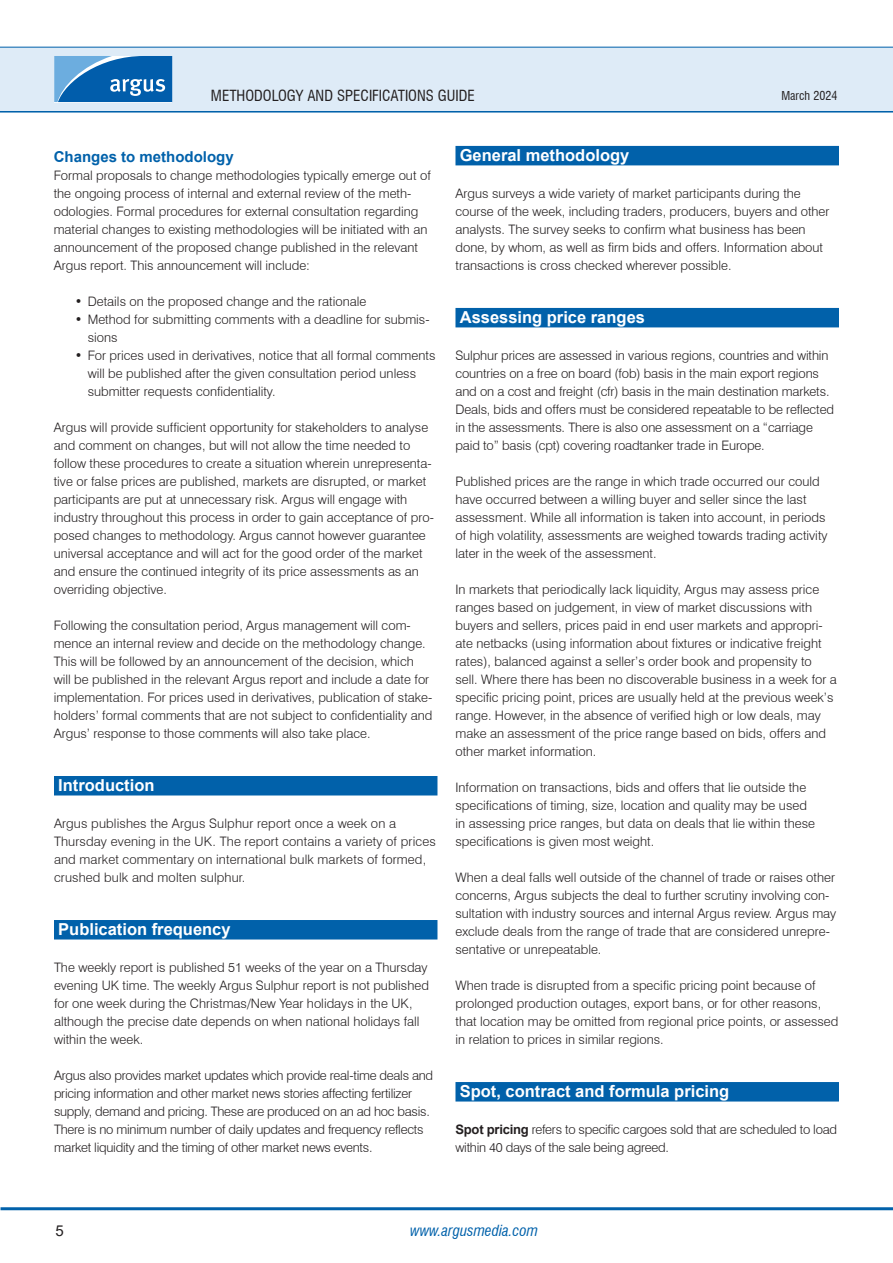
<style>
.page{position:relative;width:893px;height:1263px;background:#fff}
.page>*{position:absolute;margin:0;border:0;box-sizing:border-box;transform-origin:0 0}
.H1_-_Section_header_-_WOB{font:700 16.5px "Arial";color:#fff}
.t1{font:condensed 15px "Swiss 721 BT";color:#231f20}
.H2_-_Bold_headline_-_old_H4{font:700 15px "Arial";color:#0161aa}
.t2{font:italic condensed 15px "Swiss 721 BT";color:#0161aa}
.t3{font:15px "Arial";color:#231f20}
.P1_-_Body_Text{font:300 13.05px/18px "Swiss 721 BT";color:#231f20}
.P1_-_Body_Text-2{font:300 13.05px/18px "Swiss 721 BT";letter-spacing:-.02em;color:#231f20}
.t4{font:condensed 12px "Swiss 721 BT";color:#231f20}
.s1{font-family:"Arial";font-weight:700}
</style>
<div class="page">
<hr style="left:0;top:110px;width:893px;height:3px;background:#0161aa">
<div style="left:0;top:47px;width:893px;height:64px;background:#deebf7"></div>
<hr style="left:0;top:47px;width:893px;height:1px;background:#0161aa">
<svg style="left:54px;top:56px;width:118px;height:46px"></svg>
<hr style="left:1px;top:1207px;width:892px;height:3px;background:#0161aa">
<div style="left:54px;top:776px;width:383px;height:19px;background:#0161aa"></div>
<div style="left:54px;top:920px;width:383px;height:19px;background:#0161aa"></div>
<div style="left:455px;top:146px;width:384px;height:19px;background:#0161aa"></div>
<div style="left:455px;top:308px;width:384px;height:19px;background:#0161aa"></div>
<div style="left:455px;top:1082px;width:384px;height:19px;background:#0161aa"></div>
<p class="t1" style="left:211px;top:86px;width:265px">METHODOLOGY AND SPECIFICATIONS GUIDE</p>
<p class="t4" style="left:781px;top:88px;width:58px">March 2024</p>
<p class="H2_-_Bold_headline_-_old_H4" style="left:54px;top:146px;width:182px">Changes to methodology</p>
<p class="P1_-_Body_Text" style="left:54px;top:166px;width:379px">Formal proposals to change methodologies typically emerge out of the ongoing process of internal and external review of the meth&shy;odologies. Formal procedures for external consultation regarding material changes to existing methodologies will be initiated with an announcement of the proposed change published in the relevant Argus report. This announcement will include:</p>
<p class="P1_-_Body_Text" style="left:75px;top:292px;width:293px">• Details on the proposed change and the rationale</p>
<p class="P1_-_Body_Text" style="left:88px;top:310px;width:343px;text-indent:-13px">• Method for submitting comments with a deadline for submis&shy;sions</p>
<p class="P1_-_Body_Text" style="left:88px;top:346px;width:349px;text-indent:-13px">• For prices used in derivatives, notice that all formal comments will be published after the given consultation period unless submitter requests confidentiality.</p>
<p class="P1_-_Body_Text" style="left:54px;top:418px;width:382px">Argus will provide sufficient opportunity for stakeholders to analyse and comment on changes, but will not allow the time needed to follow these procedures to create a situation wherein unrepresenta&shy;tive or false prices are published, markets are disrupted, or market participants are put at unnecessary risk. Argus will engage with industry throughout this process in order to gain acceptance of pro&shy;posed changes to methodology. Argus cannot however guarantee universal acceptance and will act for the good order of the market and ensure the continued integrity of its price assessments as an overriding objective.</p>
<p class="P1_-_Body_Text" style="left:54px;top:616px;width:380px">Following the consultation period, Argus management will com&shy;mence an internal review and decide on the methodology change.<br>This will be followed by an announcement of the decision, which will be published in the relevant Argus report and include a date for implementation. For prices used in derivatives, publication of stake&shy;holders’ formal comments that are not subject to confidentiality and Argus’ response to those comments will also take place.</p>
<p class="H1_-_Section_header_-_WOB" style="left:58px;top:774px;width:98px">Introduction</p>
<p class="P1_-_Body_Text" style="left:54px;top:814px;width:383px">Argus publishes the Argus Sulphur report once a week on a Thursday evening in the UK. The report contains a variety of prices and market commentary on international bulk markets of formed, crushed bulk and molten sulphur.</p>
<p class="H1_-_Section_header_-_WOB" style="left:58px;top:918px;width:174px">Publication frequency</p>
<p class="P1_-_Body_Text" style="left:54px;top:958px;width:376px">The weekly report is published 51 weeks of the year on a Thursday evening UK time. The weekly Argus Sulphur report is not published for one week during the Christmas/New Year holidays in the UK, although the precise date depends on when national holidays fall within the week.</p>
<p class="P1_-_Body_Text-2" style="left:54px;top:1066px;width:381px">Argus also provides market updates which provide real-time deals and pricing information and other market news stories affecting fertilizer supply, demand and pricing. These are produced on an ad hoc basis.<br>There is no minimum number of daily updates and frequency reflects market liquidity and the timing of other market news events.</p>
<p class="H1_-_Section_header_-_WOB" style="left:460px;top:144px;width:171px">General methodology</p>
<p class="P1_-_Body_Text" style="left:455px;top:184px;width:375px">Argus surveys a wide variety of market participants during the course of the week, including traders, producers, buyers and other analysts. The survey seeks to confirm what business has been done, by whom, as well as firm bids and offers. Information about transactions is cross checked wherever possible.</p>
<p class="H1_-_Section_header_-_WOB" style="left:460px;top:306px;width:187px">Assessing price ranges</p>
<p class="P1_-_Body_Text" style="left:455px;top:346px;width:380px">Sulphur prices are assessed in various regions, countries and within countries on a free on board (fob) basis in the main export regions and on a cost and freight (cfr) basis in the main destination markets.<br>Deals, bids and offers must be considered repeatable to be reflected in the assessments. There is also one assessment on a “carriage paid to” basis (cpt) covering roadtanker trade in Europe.</p>
<p class="P1_-_Body_Text" style="left:455px;top:472px;width:374px">Published prices are the range in which trade occurred our could have occurred between a willing buyer and seller since the last assessment. While all information is taken into account, in periods of high volatility, assessments are weighed towards trading activity later in the week of the assessment.</p>
<p class="P1_-_Body_Text" style="left:455px;top:580px;width:383px">In markets that periodically lack liquidity, Argus may assess price ranges based on judgement, in view of market discussions with buyers and sellers, prices paid in end user markets and appropri&shy;ate netbacks (using information about fixtures or indicative freight rates), balanced against a seller’s order book and propensity to sell. Where there has been no discoverable business in a week for a specific pricing point, prices are usually held at the previous week’s range. However, in the absence of verified high or low deals, may make an assessment of the price range based on bids, offers and other market information.</p>
<p class="P1_-_Body_Text" style="left:455px;top:778px;width:361px">Information on transactions, bids and offers that lie outside the specifications of timing, size, location and quality may be used in assessing price ranges, but data on deals that lie within these specifications is given most weight.</p>
<p class="P1_-_Body_Text" style="left:455px;top:868px;width:382px">When a deal falls well outside of the channel of trade or raises other concerns, Argus subjects the deal to further scrutiny involving con&shy;sultation with industry sources and internal Argus review. Argus may exclude deals from the range of trade that are considered unrepre&shy;sentative or unrepeatable.</p>
<p class="P1_-_Body_Text" style="left:455px;top:976px;width:384px">When trade is disrupted from a specific pricing point because of prolonged production outages, export bans, or for other reasons, that location may be omitted from regional price points, or assessed in relation to prices in similar regions.</p>
<p class="H1_-_Section_header_-_WOB" style="left:460px;top:1080px;width:271px">Spot, contract and formula pricing</p>
<p class="P1_-_Body_Text-2" style="left:455px;top:1120px;width:383px"><span class="s1">Spot pricing</span> refers to specific cargoes sold that are scheduled to load within 40 days of the sale being agreed.</p>
<p class="t3" style="left:55px;top:1220px;width:10px">5</p>
<p class="t2" style="left:410px;top:1221px;width:129px">www.argusmedia.com</p>
</div>
